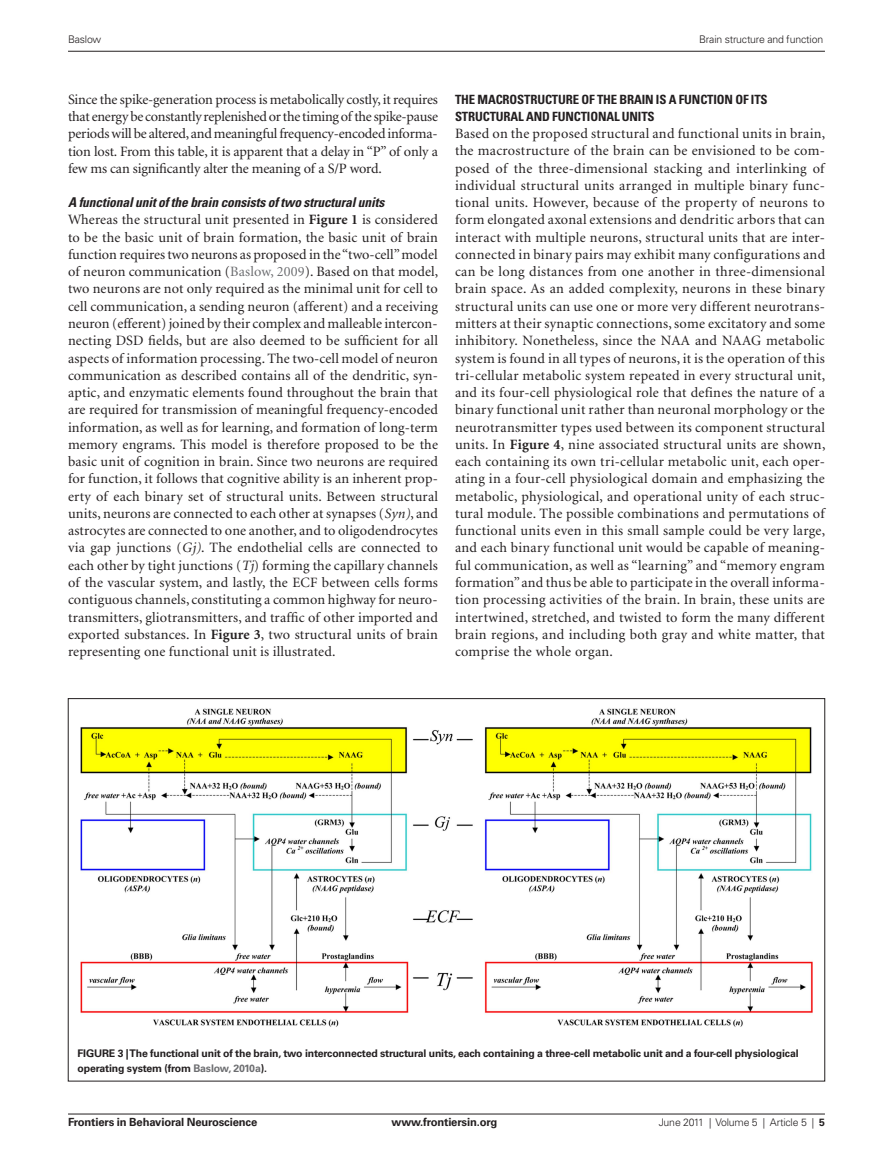
<style>
.page{position:relative;width:893px;height:1170px;background:#fff}
.page>*{position:absolute;margin:0;border:0;box-sizing:border-box;transform-origin:0 0}
.t1{font:14.25px/17.2px "Minion";letter-spacing:.01em;color:#231f20;text-align:justify}
.t2{font:italic 700 condensed 13.5px "Univers";letter-spacing:-.01em;color:#231f20}
.t3{font:700 condensed 12.75px/17.2px "Univers";letter-spacing:-.01em;color:#231f20}
.t4{font:700 11.25px "Univers";letter-spacing:-.015em;color:#231f20}
.t5{font:700 10.5px/14.2px "Univers";letter-spacing:-.015em;color:#231f20}
.t6{font:300 10.5px "Univers";letter-spacing:-.015em;color:#231f20}
.s1{font-weight:700}
.s2{color:#6c6d70}
.s3{font-style:italic}
</style>
<div class="page">
<img style="left:80px;top:708px;width:733px;height:319px">
<hr style="left:68px;top:1113px;width:757px;height:1px;background:#231f20">
<hr style="left:68px;top:51px;width:757px;height:1px;background:#231f20">
<p class="t6" style="left:68px;top:33px;width:35px">Baslow</p>
<p class="t6" style="left:699px;top:33px;width:126px">Brain structure and function</p>
<p class="t1" style="left:68px;top:91px;width:372px">Since the spike-generation process is metabolically costly, it requires that energy be constantly replenished or the timing of the spike-pause periods will be altered, and meaningful frequency-encoded informa&shy;tion lost. From this table, it is apparent that a delay in “P” of only a few ms can significantly alter the meaning of a S/P word.</p>
<p class="t2" style="left:68px;top:194px;width:318px">A functional unit of the brain consists of two structural units</p>
<p class="t1" style="left:68px;top:212px;width:372px">Whereas the structural unit presented in <span class="s1">Figure 1</span> is considered to be the basic unit of brain formation, the basic unit of brain function requires two neurons as proposed in the “two-cell” model of neuron communication (<span class="s2">Baslow, 2009</span>). Based on that model, two neurons are not only required as the minimal unit for cell to cell communication, a sending neuron (afferent) and a receiving neuron (efferent) joined by their complex and malleable intercon&shy;necting DSD fields, but are also deemed to be sufficient for all aspects of information processing. The two-cell model of neuron communication as described contains all of the dendritic, syn&shy;aptic, and enzymatic elements found throughout the brain that are required for transmission of meaningful frequency-encoded information, as well as for learning, and formation of long-term memory engrams. This model is therefore proposed to be the basic unit of cognition in brain. Since two neurons are required for function, it follows that cognitive ability is an inherent prop&shy;erty of each binary set of structural units. Between structural units, neurons are connected to each other at synapses (<span class="s3">Syn)</span>, and astrocytes are connected to one another, and to oligodendrocytes via gap junctions (<span class="s3">Gj)</span>. The endothelial cells are connected to each other by tight junctions (<span class="s3">Tj</span>) forming the capillary channels of the vascular system, and lastly, the ECF between cells forms contiguous channels, constituting a common highway for neuro&shy;transmitters, gliotransmitters, and traffic of other imported and exported substances. In <span class="s1">Figure 3</span>, two structural units of brain representing one functional unit is illustrated.</p>
<p class="t3" style="left:455px;top:90px;width:314px">THE MACROSTRUCTURE OF THE BRAIN IS A FUNCTION OF ITS<br>STRUCTURAL AND FUNCTIONAL UNITS</p>
<p class="t1" style="left:455px;top:125px;width:372px">Based on the proposed structural and functional units in brain, the macrostructure of the brain can be envisioned to be com&shy;posed of the three-dimensional stacking and interlinking of individual structural units arranged in multiple binary func&shy;tional units. However, because of the property of neurons to form elongated axonal extensions and dendritic arbors that can interact with multiple neurons, structural units that are inter&shy;connected in binary pairs may exhibit many configurations and can be long distances from one another in three-dimensional brain space. As an added complexity, neurons in these binary structural units can use one or more very different neurotrans&shy;mitters at their synaptic connections, some excitatory and some inhibitory. Nonetheless, since the NAA and NAAG metabolic system is found in all types of neurons, it is the operation of this tri-cellular metabolic system repeated in every structural unit, and its four-cell physiological role that defines the nature of a binary functional unit rather than neuronal morphology or the neurotransmitter types used between its component structural units. In <span class="s1">Figure 4</span>, nine associated structural units are shown, each containing its own tri-cellular metabolic unit, each oper&shy;ating in a four-cell physiological domain and emphasizing the metabolic, physiological, and operational unity of each struc&shy;tural module. The possible combinations and permutations of functional units even in this small sample could be very large, and each binary functional unit would be capable of meaning&shy;ful communication, as well as “learning” and “memory engram formation” and thus be able to participate in the overall informa&shy;tion processing activities of the brain. In brain, these units are intertwined, stretched, and twisted to form the many different brain regions, and including both gray and white matter, that comprise the whole organ.</p>
<p class="t5" style="left:78px;top:1046px;width:722px">Figure 3 | The functional unit of the brain, two interconnected structural units, each containing a three-cell metabolic unit and a four-cell physiological operating system (from <span class="s2">Baslow, 2010a</span>).</p>
<p class="t4" style="left:68px;top:1115px;width:191px">Frontiers in Behavioral Neuroscience</p>
<p class="t4" style="left:392px;top:1115px;width:107px">www.frontiersin.org</p>
<p class="t6" style="left:659px;top:1115px;width:168px">June 2011 | Volume 5 | Article 5 | <span class="s1">5</span></p>
</div>
